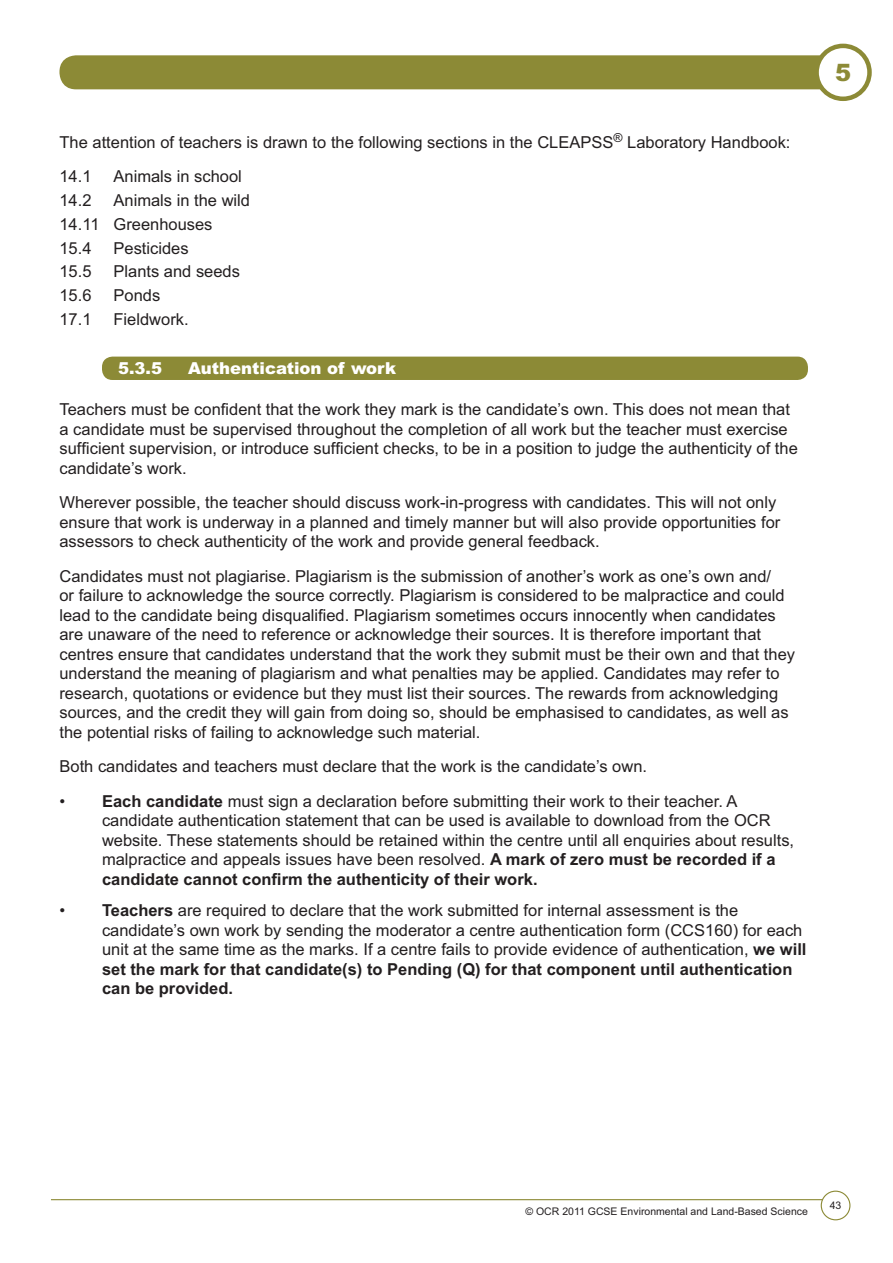
<style>
.page{position:relative;width:893px;height:1263px;background:#fff}
.page>*{position:absolute;margin:0;border:0;box-sizing:border-box;transform-origin:0 0}
.t1{font:900 24px "Arial";color:#8c8a36}
.t2{font:16.5px/19.5px "Arial";color:#231f20}
.t3{font:900 16.5px "Arial";color:#fff}
.t4{font:10.5px "Arial";color:#231f20}
.s1{font-weight:700}
</style>
<div class="page">
<div style="left:59px;top:55px;width:783px;height:34px;background:#8c8a36;border-radius:16px"></div>
<div style="left:816px;top:46px;width:53px;height:53px;background:#fff;border-radius:50%"></div>
<div style="left:814px;top:44px;width:58px;height:57px;border:4px solid #8c8a36;border-radius:50%"></div>
<hr style="left:51px;top:1199px;width:793px;height:1px;background:#8c8a36">
<div style="left:821px;top:1191px;width:29px;height:29px;background:#fff;border-radius:50%"></div>
<div style="left:821px;top:1191px;width:29px;height:29px;border:1px solid #8c8a36;border-radius:50%"></div>
<div style="left:102px;top:357px;width:706px;height:23px;background:#8c8a36;border-radius:10px"></div>
<p class="t2" style="left:59px;top:126px;width:732px;line-height:34.5px">The attention of teachers is drawn to the following sections in the CLEAPSS<sup>®</sup> Laboratory Handbook:<br>14.1</p>
<p class="t2" style="left:113px;top:168px;width:130px">Animals in school</p>
<p class="t2" style="left:59px;top:192px;width:34px">14.2</p>
<p class="t2" style="left:59px;top:190px;width:192px;line-height:23.7px;text-indent:54px">Animals in the wild<br>14.11 Greenhouses<br>15.4</p>
<p class="t2" style="left:113px;top:240px;width:77px">Pesticides</p>
<p class="t2" style="left:59px;top:263px;width:34px">15.5</p>
<p class="t2" style="left:113px;top:263px;width:128px">Plants and seeds</p>
<p class="t2" style="left:59px;top:287px;width:34px">15.6</p>
<p class="t2" style="left:113px;top:287px;width:48px">Ponds</p>
<p class="t2" style="left:59px;top:311px;width:34px">17.1</p>
<p class="t2" style="left:113px;top:311px;width:77px">Fieldwork.</p>
<p class="t3" style="left:118px;top:362px;width:46px">5.3.5</p>
<p class="t3" style="left:188px;top:362px;width:209px">Authentication of work</p>
<p class="t2" style="left:59px;top:401px;width:740px">Teachers must be con-dent that the work they mark is the candidate’s own. This does not mean that a candidate must be supervised throughout the completion of all work but the teacher must exercise suf-cient supervision, or introduce suf-cient checks, to be in a position to judge the authenticity of the candidate’s work.</p>
<p class="t2" style="left:59px;top:494px;width:722px">Wherever possible, the teacher should discuss work-in-progress with candidates. This will not only ensure that work is underway in a planned and timely manner but will also provide opportunities for assessors to check authenticity of the work and provide general feedback.</p>
<p class="t2" style="left:59px;top:568px;width:737px">Candidates must not plagiarise. Plagiarism is the submission of another’s work as one’s own and/<br>or failure to acknowledge the source correctly. Plagiarism is considered to be malpractice and could lead to the candidate being disquali-ed. Plagiarism sometimes occurs innocently when candidates are unaware of the need to reference or acknowledge their sources. It is therefore important that centres ensure that candidates understand that the work they submit must be their own and that they understand the meaning of plagiarism and what penalties may be applied. Candidates may refer to research, quotations or evidence but they must list their sources. The rewards from acknowledging sources, and the credit they will gain from doing so, should be emphasised to candidates, as well as the potential risks of failing to acknowledge such material.</p>
<p class="t2" style="left:59px;top:758px;width:589px">Both candidates and teachers must declare that the work is the candidate’s own.</p>
<p class="t2" style="left:102px;top:793px;width:694px;text-indent:-43px">• <span class="s1">Each candidate</span> must sign a declaration before submitting their work to their teacher. A candidate authentication statement that can be used is available to download from the OCR website. These statements should be retained within the centre until all enquiries about results, malpractice and appeals issues have been resolved. <span class="s1">A mark of zero must be recorded if a candidate cannot con-rm the authenticity of their work.</span></p>
<p class="t2" style="left:102px;top:902px;width:706px;text-indent:-43px">• <span class="s1">Teachers</span> are required to declare that the work submitted for internal assessment is the candidate’s own work by sending the moderator a centre authentication form (CCS160) for each unit at the same time as the marks. If a centre fails to provide evidence of authentication, <span class="s1">we will set the mark for that candidate(s) to Pending (Q) for that component until authentication can be provided.</span></p>
<h1 class="t1" style="left:835px;top:64px;width:18px">5</h1>
<p class="t4" style="left:525px;top:1208px;width:284px">© OCR 2011 GCSE Environmental and Land-Based Science</p>
<p class="t4" style="left:830px;top:1202px;width:13px">43</p>
</div>
